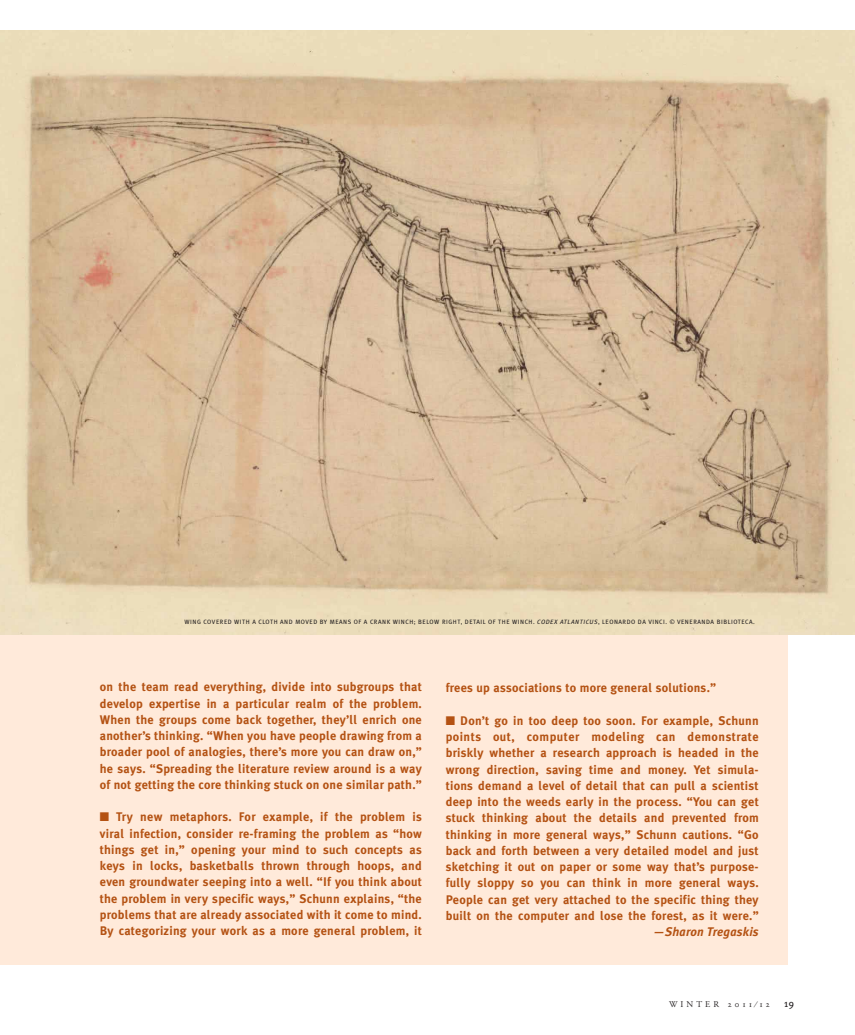
<style>
.page{position:relative;width:855px;height:1035px;background:#fff}
.page>*{position:absolute;margin:0;border:0;box-sizing:border-box;transform-origin:0 0}
.t1{font:700 12.5px/16.2px "Meta Plus";letter-spacing:.02em;color:#b45213;text-align:justify}
.t2{font:italic 700 12.5px "Meta Plus";letter-spacing:.015em;color:#b45213}
.t3{font:10px "Meta Plus";color:#231f20}
.t4{font:8.75px "Adobe Garamond Exp";letter-spacing:.39em;color:#231f20}
.t5{font:6.25px "Meta Plus Book Caps";letter-spacing:.08em;color:#231f20}
.s1{font-family:"Meta Plus";font-style:italic}
.s2{font-family:"Adobe Garamond"}
</style>
<div class="page">
<div style="left:0;top:401px;width:788px;height:563px;background:#ffeada"></div>
<img style="left:0;top:31px;width:855px;height:603px">
<p class="t5" style="left:184px;top:619px;width:572px">WING COVERED WITH A CLOTH AND MOVED BY MEANS OF A CRANK WINCH; BELOW RIGHT, DETAIL OF THE WINCH. <span class="s1">CODEX ATLANTICUS</span>, LEONARDO DA VINCI. © VENERANDA BIBLIOTECA.</p>
<p class="t1" style="left:100px;top:680px;width:324px">on the team read everything, divide into subgroups that develop expertise in a particular realm of the problem.<br>When the groups come back together, they’ll enrich one another’s thinking. “When you have people drawing from a broader pool of analogies, there’s more you can draw on,” he says. “Spreading the literature review around is a way of not getting the core thinking stuck on one similar path.”</p>
<p class="t1" style="left:100px;top:810px;width:324px;text-indent:16px">Try new metaphors. For example, if the problem is viral infection, consider re-framing the problem as “how things get in,” opening your mind to such concepts as keys in locks, basketballs thrown through hoops, and even groundwater seeping into a well. “If you think about the problem in very specific ways,” Schunn explains, “the problems that are already associated with it come to mind.<br>By categorizing your work as a more general problem, it</p>
<p class="t1" style="left:446px;top:681px;width:272px">frees up associations to more general solutions.”</p>
<p class="t1" style="left:446px;top:713px;width:315px;text-indent:15px">Don’t go in too deep too soon. For example, Schunn points out, computer modeling can demonstrate briskly whether a research approach is headed in the wrong direction, saving time and money. Yet simula&shy;tions demand a level of detail that can pull a scientist deep into the weeds early in the process. “You can get stuck thinking about the details and prevented from thinking in more general ways,” Schunn cautions. “Go back and forth between a very detailed model and just sketching it out on paper or some way that’s purpose&shy;fully sloppy so you can think in more general ways.<br>People can get very attached to the specific thing they built on the computer and lose the forest, as it were.”</p>
<p class="t2" style="left:653px;top:924px;width:107px">—Sharon Tregaskis</p>
<p class="t4" style="left:669px;top:1000px;width:102px"><span class="s2">WINTER</span> 2011⁄12</p>
<p class="t3" style="left:784px;top:997px;width:12px">19</p>
</div>
